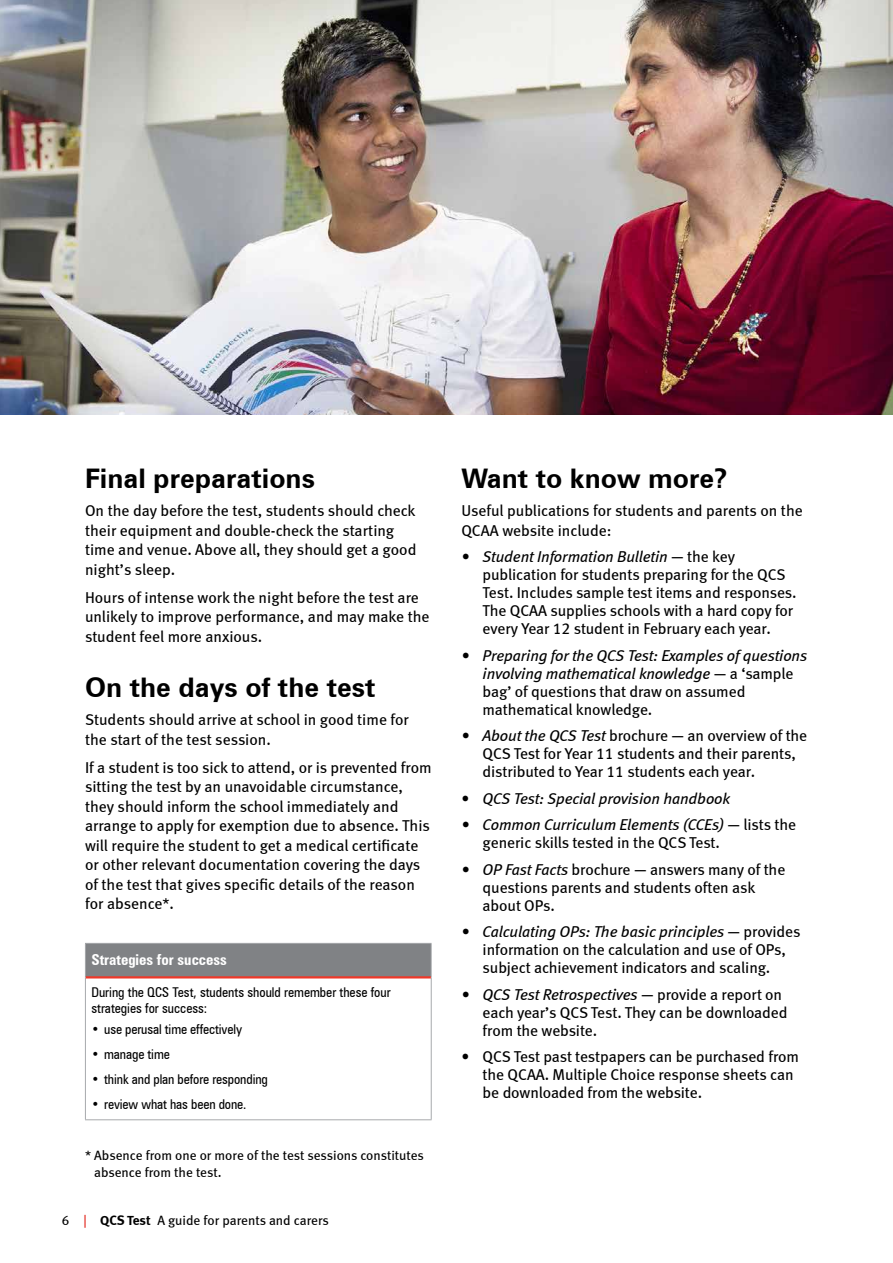
<style>
.page{position:relative;width:893px;height:1263px;background:#fff}
.page>*{position:absolute;margin:0;border:0;box-sizing:border-box;transform-origin:0 0}
.t1{font:700 27px "Zurich BT";color:#000}
.t2{font:15.75px/18px "Meta Book LF";letter-spacing:-.005em;color:#000}
.t3{font:italic 15.75px/18px "Meta Book LF";letter-spacing:-.005em;color:#000}
.t4{font:700 condensed 15px "Zurich BT";color:#fff}
.t5{font:condensed 13.5px/16.5px "Zurich BT";letter-spacing:-.005em;color:#000}
.t6{font:13.5px/16.5px "Meta Book LF";color:#000}
.s1{color:#e2231a}
.s2{font-family:"Meta Bold LF"}
.s3{font-style:italic}
.s4{font-style:normal}
</style>
<div class="page">
<img style="left:0;top:0;width:893px;height:415px">
<div style="left:85px;top:943px;width:346px;height:34px;background:#808285"></div>
<hr style="left:85px;top:977px;width:1px;height:142px;background:#a7a9ac">
<hr style="left:431px;top:977px;width:1px;height:142px;background:#a7a9ac">
<hr style="left:85px;top:1119px;width:347px;height:1px;background:#a7a9ac">
<hr style="left:85px;top:943px;width:347px;height:1px;background:#a7a9ac">
<hr style="left:85px;top:944px;width:1px;height:33px;background:#a7a9ac">
<hr style="left:431px;top:944px;width:1px;height:33px;background:#a7a9ac">
<hr style="left:86px;top:976px;width:345px;height:2px;background:#ef3829">
<h1 class="t1" style="left:85px;top:462px;width:231px">Final preparations</h1>
<p class="t2" style="left:85px;top:501px;width:333px;line-height:19.5px">On the day before the test, students should check their equipment and double-check the starting time and venue. Above all, they should get a good night’s sleep.</p>
<p class="t2" style="left:85px;top:587px;width:346px;line-height:19.5px">Hours of intense work the night before the test are unlikely to improve performance, and may make the student feel more anxious.</p>
<h1 class="t1" style="left:85px;top:671px;width:292px">On the days of the test</h1>
<p class="t2" style="left:85px;top:710px;width:325px;line-height:19.5px">Students should arrive at school in good time for the start of the test session.</p>
<p class="t2" style="left:85px;top:757px;width:348px;line-height:19.5px">If a student is too sick to attend, or is prevented from sitting the test by an unavoidable circumstance, they should inform the school immediately and arrange to apply for exemption due to absence. This will require the student to get a medical certificate or other relevant documentation covering the days of the test that gives specific details of the reason for absence*.</p>
<p class="t4" style="left:91px;top:951px;width:137px">Strategies for success</p>
<p class="t5" style="left:91px;top:984px;width:301px">During the QCS Test, students should remember these four strategies for success:</p>
<p class="t5" style="left:91px;top:1021px;width:152px">• use perusal time effectively</p>
<p class="t5" style="left:91px;top:1046px;width:80px">• manage time</p>
<p class="t5" style="left:91px;top:1071px;width:178px">• think and plan before responding</p>
<p class="t5" style="left:91px;top:1096px;width:157px">• review what has been done.</p>
<p class="t6" style="left:94px;top:1147px;width:331px;text-indent:-9px">* Absence from one or more of the test sessions constitutes absence from the test.</p>
<p class="t6" style="left:62px;top:1211px;width:269px">6 <span class="s1">|</span> <span class="s2">QCS Test</span> A guide for parents and carers</p>
<h1 class="t1" style="left:461px;top:462px;width:268px">Want to know more?</h1>
<p class="t2" style="left:461px;top:501px;width:343px;line-height:19.5px">Useful publications for students and parents on the<br>QCAA website include:</p>
<p class="t2" style="left:483px;top:548px;width:316px;text-indent:-21px"><span class="s3">• Student Information Bulletin</span> — the key publication for students preparing for the QCS Test. Includes sample test items and responses.<br>The QCAA supplies schools with a hard copy for every Year 12 student in February each year.</p>
<p class="t3" style="left:483px;top:646px;width:326px;text-indent:-21px">• Preparing for the QCS Test: Examples of questions involving mathematical knowledge <span class="s4">— a ‘sample bag’ of questions that draw on assumed mathematical knowledge.</span></p>
<p class="t2" style="left:483px;top:727px;width:326px;text-indent:-21px"><span class="s3">• About the QCS Test</span> brochure — an overview of the<br>QCS Test for Year 11 students and their parents, distributed to Year 11 students each year.</p>
<p class="t3" style="left:461px;top:789px;width:270px"><span class="s4">•</span> QCS Test: Special provision handbook</p>
<p class="t2" style="left:483px;top:816px;width:315px;text-indent:-21px"><span class="s3">• Common Curriculum Elements (CCEs)</span> — lists the generic skills tested in the QCS Test.</p>
<p class="t2" style="left:483px;top:860px;width:304px;text-indent:-21px"><span class="s3">• OP Fast Facts</span> brochure — answers many of the questions parents and students often ask about OPs.</p>
<p class="t2" style="left:461px;top:923px;width:341px;text-align:center"><span class="s3">• Calculating OPs: The basic principles</span> — provides information on the calculation and use of OPs, subject achievement indicators and scaling.</p>
<p class="t2" style="left:483px;top:985px;width:306px;text-indent:-21px"><span class="s3">• QCS Test Retrospectives</span> — provide a report on each year’s QCS Test. They can be downloaded from the website.</p>
<p class="t2" style="left:483px;top:1048px;width:318px;text-indent:-21px">• QCS Test past testpapers can be purchased from the QCAA. Multiple Choice response sheets can be downloaded from the website.</p>
</div>
